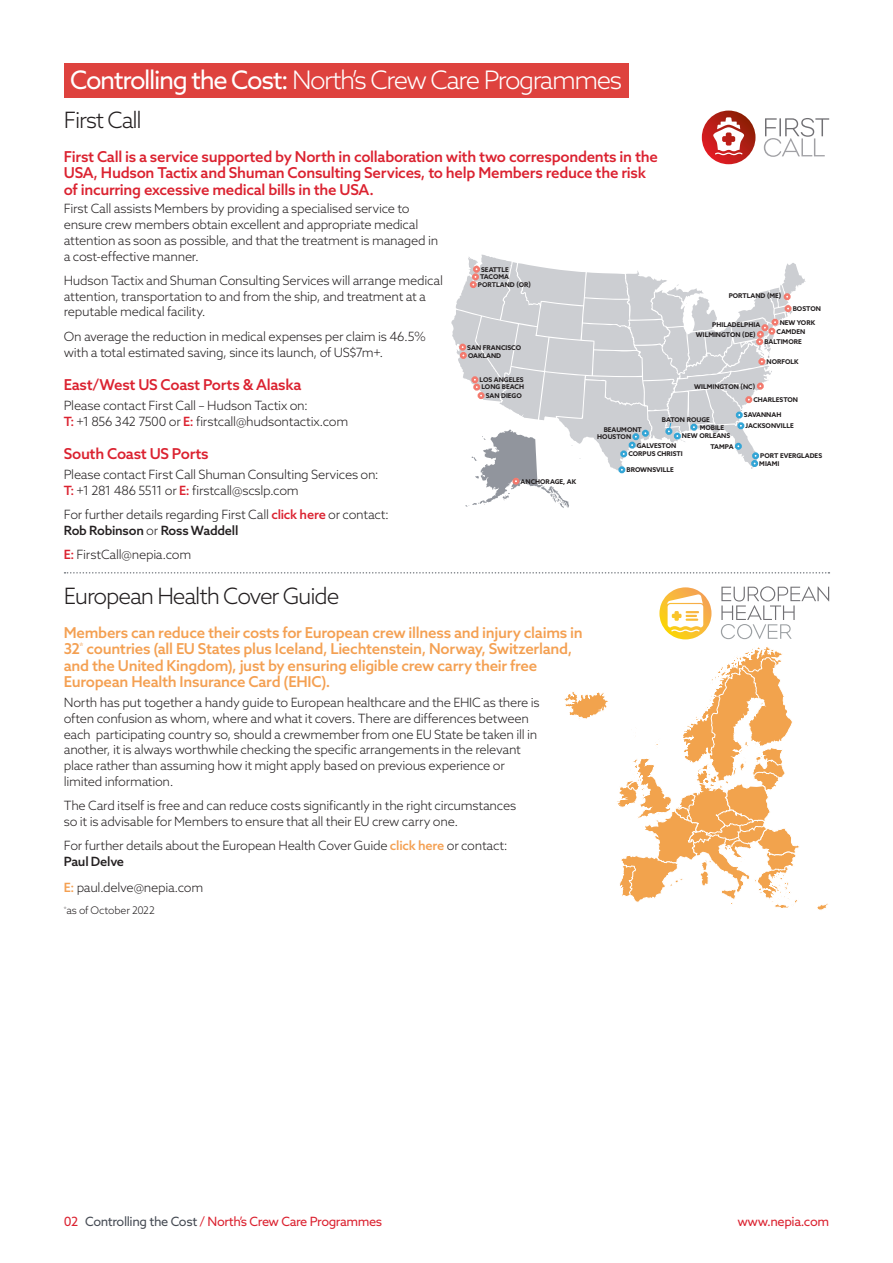
<style>
.page{position:relative;width:893px;height:1263px;background:#fff}
.page>*{position:absolute;margin:0;border:0;box-sizing:border-box;transform-origin:0 0}
.NORTH_-_Title{font:300 25.5px "Azo Sans";letter-spacing:-.055em;color:#fff}
.NORTH_-_Header{font:300 22.5px "Azo Sans";letter-spacing:-.05em;color:#231f20}
.NORTH_-_Sub_Header{font:500 15px/16.5px "Azo Sans";letter-spacing:-.02em;color:#db2230}
.NORTH_-_Sub_Header-2{font:500 15px/16.5px "Azo Sans";letter-spacing:-.02em;color:#f4a052}
.NORTH_-_Body__2___A4{font:300 12.75px/15.8px "Azo Sans";letter-spacing:-.02em;color:#231f20}
.NORTH_-_Navigation{font:12.75px "Azo Sans";letter-spacing:-.03em;color:#db2230}
.NORTH_-_Body_2{font:300 10.5px "Azo Sans";letter-spacing:-.01em;color:#231f20}
.Name{font:700 6.6px "Azo Sans";color:#231f20}
.s1{font-weight:400}
.s2{font-weight:500;color:#db2230}
.s3{font-weight:500}
.s4{font-weight:500;color:#f4a052}
.s5{color:#464b54}
</style>
<div class="page">
<div style="left:64px;top:64px;width:564px;height:34px;background:#de423e"></div>
<svg style="left:65px;top:572px;width:764px;height:1px"></svg>
<svg style="left:702px;top:111px;width:53px;height:53px"></svg>
<svg style="left:713px;top:117px;width:31px;height:38px"></svg>
<svg style="left:764px;top:118px;width:65px;height:39px"></svg>
<svg style="left:451px;top:255px;width:355px;height:253px"></svg>
<div style="left:512px;top:478px;width:7px;height:7px;border:2px solid #f37a6e;border-radius:50%"></div>
<svg style="left:564px;top:586px;width:266px;height:324px"></svg>
<p class="NORTH_-_Title" style="left:70px;top:64px;width:554px"><span class="s1">Controlling the Cost:</span> North’s Crew Care Programmes</p>
<p class="NORTH_-_Header" style="left:64px;top:106px;width:80px">First Call</p>
<p class="NORTH_-_Sub_Header" style="left:64px;top:148px;width:596px">First Call is a service supported by North in collaboration with two correspondents in the<br>USA, Hudson Tactix and Shuman Consulting Services, to help Members reduce the risk of incurring excessive medical bills in the USA.</p>
<p class="NORTH_-_Body__2___A4" style="left:64px;top:201px;width:376px">First Call assists Members by providing a specialised service to ensure crew members obtain excellent and appropriate medical attention as soon as possible, and that the treatment is managed in a cost-effective manner.</p>
<p class="NORTH_-_Body__2___A4" style="left:64px;top:272px;width:381px">Hudson Tactix and Shuman Consulting Services will arrange medical attention, transportation to and from the ship, and treatment at a reputable medical facility.</p>
<p class="NORTH_-_Body__2___A4" style="left:64px;top:328px;width:364px">On average the reduction in medical expenses per claim is 46.5% with a total estimated saving, since its launch, of US$7m+.</p>
<p class="NORTH_-_Sub_Header" style="left:64px;top:376px;width:239px">East/West US Coast Ports &amp; Alaska</p>
<p class="NORTH_-_Body__2___A4" style="left:64px;top:397px;width:286px">Please contact First Call – Hudson Tactix on:<br><span class="s2">T:</span> +1 856 342 7500 or <span class="s2">E:</span> firstcall@hudsontactix.com</p>
<p class="NORTH_-_Sub_Header" style="left:64px;top:445px;width:146px">South Coast US Ports</p>
<p class="NORTH_-_Body__2___A4" style="left:64px;top:467px;width:316px">Please contact First Call Shuman Consulting Services on:<br><span class="s2">T:</span> +1 281 486 5511 or <span class="s2">E:</span> firstcall@scslp.com</p>
<p class="NORTH_-_Body__2___A4" style="left:64px;top:507px;width:327px">For further details regarding First Call <span class="s2">click here</span> or contact:<br><span class="s3">Rob Robinson</span> or <span class="s3">Ross Waddell</span></p>
<p class="NORTH_-_Body__2___A4" style="left:64px;top:547px;width:129px"><span class="s2">E:</span> FirstCall@nepia.com</p>
<p class="Name" style="left:481px;top:265px;width:29px">SEATTLE</p>
<p class="Name" style="left:480px;top:273px;width:30px">TACOMA</p>
<p class="Name" style="left:478px;top:280px;width:55px">PORTLAND (OR)</p>
<p class="Name" style="left:729px;top:291px;width:54px">PORTLAND (ME)</p>
<p class="Name" style="left:793px;top:304px;width:30px">BOSTON</p>
<p class="Name" style="left:780px;top:318px;width:37px">NEW YORK</p>
<p class="Name" style="left:712px;top:320px;width:49px">PHILADELPHIA</p>
<p class="Name" style="left:776px;top:327px;width:30px">CAMDEN</p>
<p class="Name" style="left:696px;top:330px;width:61px">WILMINGTON (DE)</p>
<p class="Name" style="left:764px;top:337px;width:39px">BALTIMORE</p>
<p class="Name" style="left:467px;top:343px;width:55px">SAN FRANCISCO</p>
<p class="Name" style="left:468px;top:351px;width:35px">OAKLAND</p>
<p class="Name" style="left:480px;top:375px;width:46px">LOS ANGELES</p>
<p class="Name" style="left:481px;top:383px;width:44px">LONG BEACH</p>
<p class="Name" style="left:486px;top:391px;width:38px">SAN DIEGO</p>
<p class="Name" style="left:766px;top:357px;width:34px">NORFOLK</p>
<p class="Name" style="left:694px;top:382px;width:62px">WILMINGTON (NC)</p>
<p class="Name" style="left:753px;top:395px;width:46px">CHARLESTON</p>
<p class="Name" style="left:744px;top:411px;width:39px">SAVANNAH</p>
<p class="Name" style="left:746px;top:421px;width:50px">JACKSONVILLE</p>
<p class="Name" style="left:760px;top:451px;width:63px">PORT EVERGLADES</p>
<p class="Name" style="left:759px;top:459px;width:22px">MIAMI</p>
<p class="Name" style="left:662px;top:415px;width:49px">BATON ROUGE</p>
<p class="Name" style="left:700px;top:423px;width:26px">MOBILE</p>
<p class="Name" style="left:604px;top:425px;width:40px">BEAUMONT</p>
<p class="Name" style="left:597px;top:432px;width:35px">HOUSTON</p>
<p class="Name" style="left:682px;top:432px;width:50px">NEW ORLEANS</p>
<p class="Name" style="left:710px;top:442px;width:25px">TAMPA</p>
<p class="Name" style="left:637px;top:441px;width:41px">GALVESTON</p>
<p class="Name" style="left:628px;top:450px;width:56px">CORPUS CHRISTI</p>
<p class="Name" style="left:626px;top:465px;width:49px">BROWNSVILLE</p>
<p class="Name" style="left:521px;top:477px;width:57px">ANCHORAGE, AK</p>
<p class="NORTH_-_Header" style="left:64px;top:581px;width:277px">European Health Cover Guide</p>
<p class="NORTH_-_Sub_Header-2" style="left:64px;top:624px;width:520px">Members can reduce their costs for European crew illness and injury claims in 32<sup>*</sup> countries (all EU States plus Iceland, Liechtenstein, Norway, Switzerland, and the United Kingdom), just by ensuring eligible crew carry their free European Health Insurance Card (EHIC).</p>
<p class="NORTH_-_Body__2___A4" style="left:64px;top:694px;width:477px">North has put together a handy guide to European healthcare and the EHIC as there is often confusion as whom, where and what it covers. There are differences between each participating country so, should a crewmember from one EU State be taken ill in another, it is always worthwhile checking the specific arrangements in the relevant place rather than assuming how it might apply based on previous experience or limited information.</p>
<p class="NORTH_-_Body__2___A4" style="left:64px;top:797px;width:454px">The Card itself is free and can reduce costs significantly in the right circumstances so it is advisable for Members to ensure that all their EU crew carry one.</p>
<p class="NORTH_-_Body__2___A4" style="left:64px;top:837px;width:445px">For further details about the European Health Cover Guide <span class="s4">click here</span> or contact:<br><span class="s3">Paul Delve</span></p>
<p class="NORTH_-_Body__2___A4" style="left:64px;top:880px;width:141px"><span class="s4">E:</span> paul.delve@nepia.com</p>
<p class="NORTH_-_Body_2" style="left:64px;top:904px;width:93px"><sup>*</sup>as of October 2022</p>
<p class="NORTH_-_Navigation" style="left:64px;top:1213px;width:320px">02 <span class="s5">Controlling the Cost</span> / North’s Crew Care Programmes</p>
<p class="NORTH_-_Navigation" style="left:737px;top:1213px;width:93px">www.nepia.com</p>
</div>
